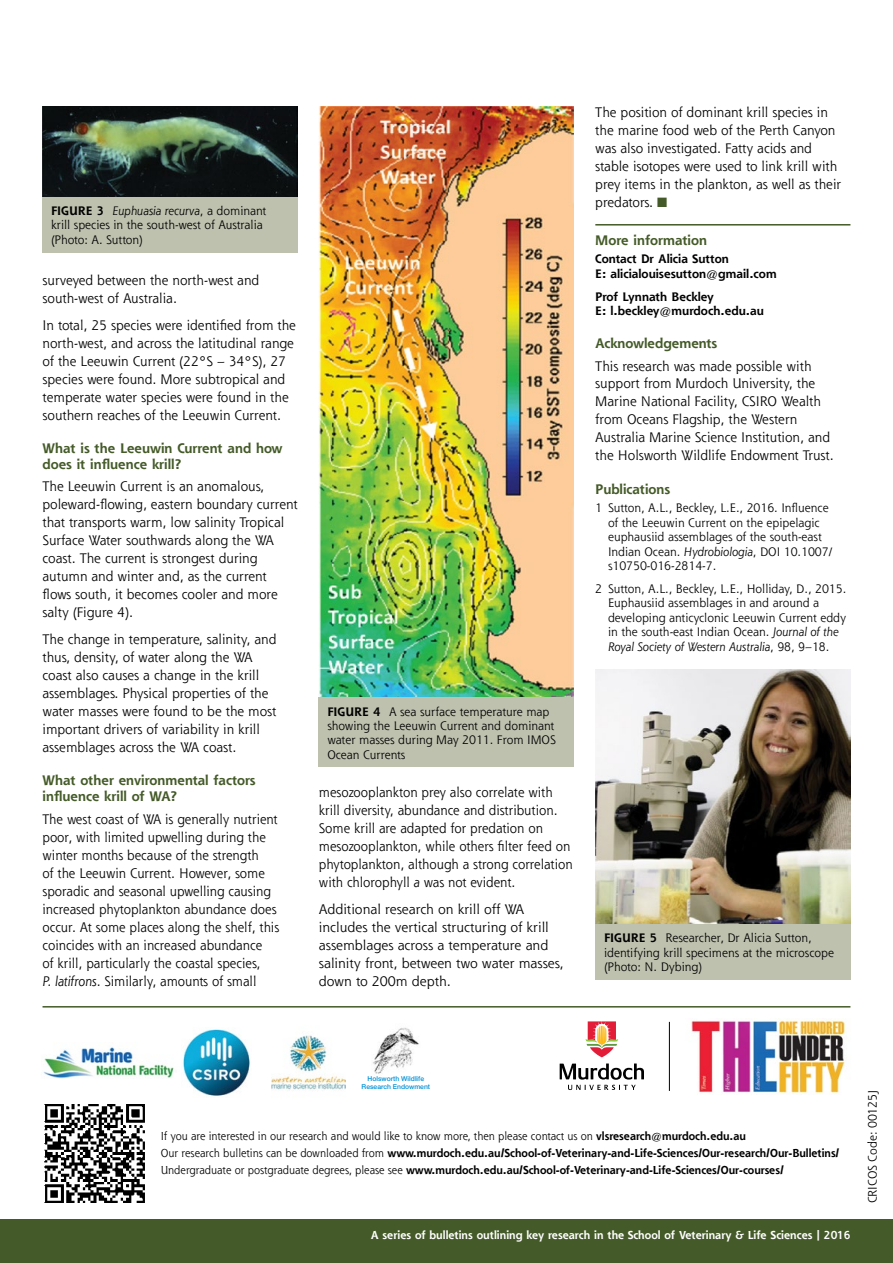
<style>
.page{position:relative;width:893px;height:1263px;background:#fff}
.page>*{position:absolute;margin:0;border:0;box-sizing:border-box;transform-origin:0 0}
.t1{font:13.5px/18px "Shannon";color:#000}
.t2{font:700 13.5px/16.2px "Shannon";color:#445a28}
.t3{font:12px/14.4px "Shannon";color:#000}
.t4{font:700 12px/14.4px "Shannon";color:#000}
.t5{font:700 11.25px/17.1px "Shannon";color:#000}
.t6{font:700 11.25px "Shannon";color:#fff}
.t7{font:500 6.75px/8.1px "Helvetica Neue LT Std";color:#0090d6;text-align:center}
.s1{font-weight:700}
.s2{font-style:italic}
.s3{color:#445a28}
.s4{font-weight:400}
</style>
<div class="page">
<div style="left:0;top:1219px;width:893px;height:44px;background:#445a28"></div>
<hr style="left:43px;top:1006px;width:807px;height:1px;background:#445a28">
<img style="left:44px;top:1104px;width:101px;height:99px">
<img style="left:691px;top:1018px;width:154px;height:76px">
<svg style="left:560px;top:1063px;width:84px;height:27px"></svg>
<svg style="left:585px;top:1021px;width:33px;height:36px"></svg>
<hr style="left:669px;top:1022px;width:1px;height:69px;background:#000">
<hr style="left:595px;top:224px;width:255px;height:2px;background:#445a28">
<img style="left:43px;top:106px;width:255px;height:91px">
<div style="left:43px;top:197px;width:255px;height:55px;background:#bec1ae"></div>
<img style="left:319px;top:106px;width:255px;height:591px">
<div style="left:319px;top:697px;width:255px;height:70px;background:#bec1ae"></div>
<img style="left:596px;top:669px;width:255px;height:255px">
<div style="left:596px;top:924px;width:255px;height:55px;background:#bec1ae"></div>
<img style="left:43px;top:1047px;width:131px;height:32px">
<img style="left:271px;top:1035px;width:74px;height:56px">
<img style="left:373px;top:1028px;width:46px;height:46px">
<img style="left:181px;top:1027px;width:69px;height:69px">
<p class="t3" style="left:51px;top:203px;width:217px"><span class="s1">FIGURE 3</span> <span class="s2">Euphuasia recurva</span>, a dominant krill species in the south-west of Australia (Photo: A. Sutton)</p>
<p class="t1" style="left:43px;top:271px;width:218px">surveyed between the north-west and south-west of Australia.</p>
<p class="t1" style="left:43px;top:316px;width:255px">In total, 25 species were identifi ed from the north-west, and across the latitudinal range of the Leeuwin Current (22°S – 34°S), 27 species were found. More subtropical and temperate water species were found in the southern reaches of the Leeuwin Current.</p>
<p class="t2" style="left:43px;top:440px;width:242px">What is the Leeuwin Current and how does it influence krill?</p>
<p class="t1" style="left:43px;top:477px;width:257px">The Leeuwin Current is an anomalous, poleward-flowing, eastern boundary current that transports warm, low salinity Tropical Surface Water southwards along the WA coast. The current is strongest during autumn and winter and, as the current flows south, it becomes cooler and more salty (Figure 4).</p>
<p class="t1" style="left:43px;top:630px;width:236px">The change in temperature, salinity, and thus, density, of water along the WA coast also causes a change in the krill assemblages. Physical properties of the water masses were found to be the most important drivers of variability in krill assemblages across the WA coast.</p>
<p class="t2" style="left:43px;top:772px;width:215px">What other environmental factors influence krill of WA?</p>
<p class="t1" style="left:43px;top:810px;width:238px">The west coast of WA is generally nutrient poor, with limited upwelling during the winter months because of the strength<br>of the Leeuwin Current. However, some sporadic and seasonal upwelling causing increased phytoplankton abundance does occur. At some places along the shelf, this coincides with an increased abundance<br>of krill, particularly the coastal species,<br><span class="s2">P. latifrons</span>. Similarly, amounts of small</p>
<p class="t3" style="left:327px;top:704px;width:230px"><span class="s1">FIGURE 4</span> A sea surface temperature map showing the Leeuwin Current and dominant water masses during May 2011. From IMOS Ocean Currents</p>
<p class="t1" style="left:319px;top:783px;width:255px">mesozooplankton prey also correlate with krill diversity, abundance and distribution.<br>Some krill are adapted for predation on mesozooplankton, while others fi lter feed on phytoplankton, although a strong correlation with chlorophyll <span class="s2">a</span> was not evident.</p>
<p class="t1" style="left:319px;top:900px;width:246px">Additional research on krill off WA includes the vertical structuring of krill assemblages across a temperature and salinity front, between two water masses, down to 200m depth.</p>
<p class="t1" style="left:595px;top:103px;width:247px">The position of dominant krill species in the marine food web of the Perth Canyon was also investigated. Fatty acids and stable isotopes were used to link krill with prey items in the plankton, as well as their predators. <span class="s3">■</span></p>
<p class="t2" style="left:595px;top:232px;width:113px">More information</p>
<p class="t4" style="left:595px;top:252px;width:183px">Contact Dr Alicia Sutton<br>E: alicialouisesutton@gmail.com</p>
<p class="t4" style="left:595px;top:289px;width:170px">Prof Lynnath Beckley<br>E: l.beckley@murdoch.edu.au</p>
<p class="t2" style="left:595px;top:335px;width:124px">Acknowledgements</p>
<p class="t1" style="left:595px;top:356px;width:240px">This research was made possible with support from Murdoch University, the Marine National Facility, CSIRO Wealth from Oceans Flagship, the Western Australia Marine Science Institution, and the Holsworth Wildlife Endowment Trust.</p>
<p class="t2" style="left:595px;top:481px;width:77px">Publications</p>
<p class="t3" style="left:608px;top:501px;width:226px;text-indent:-13px">1 Sutton, A.L., Beckley, L.E., 2016. Influence of the Leeuwin Current on the epipelagic euphausiid assemblages of the south-east Indian Ocean. <span class="s2">Hydrobiologia</span>, DOI 10.1007/ s10750-016-2814-7.</p>
<p class="t3" style="left:608px;top:581px;width:240px;text-indent:-13px">2 Sutton, A.L., Beckley, L.E., Holliday, D., 2015.<br>Euphausiid assemblages in and around a developing anticyclonic Leeuwin Current eddy in the south-east Indian Ocean. <span class="s2">Journal of the Royal Society of Western Australia</span>, 98, 9–18.</p>
<p class="t3" style="left:604px;top:930px;width:231px"><span class="s1">FIGURE 5</span> Researcher, Dr Alicia Sutton, identifying krill specimens at the microscope (Photo: N. Dybing)</p>
<p class="t7" style="left:362px;top:1074px;width:70px">Holsworth Wildlife<br>Research Endowment</p>
<p class="t5" style="left:161px;top:1127px;width:680px"><span class="s4">If you are interested in our research and would like to know more, then please contact us on</span> vlsresearch@murdoch.edu.au<br><span class="s4">Our research bulletins can be downloaded from</span> www.murdoch.edu.au/School-of-Veterinary-and-Life-Sciences/Our-research/Our-Bulletins/<br><span class="s4">Undergraduate or postgraduate degrees, please see</span> www.murdoch.edu.au/School-of-Veterinary-and-Life-Sciences/Our-courses/</p>
<p class="t6" style="left:371px;top:1228px;width:481px">A series of bulletins outlining key research in the School of Veterinary &amp; Life Sciences | 2016</p>
<p class="t3" style="left:865px;top:1203px;width:115px;rotate:-90deg">CRICOS Code: 00125J</p>
</div>
